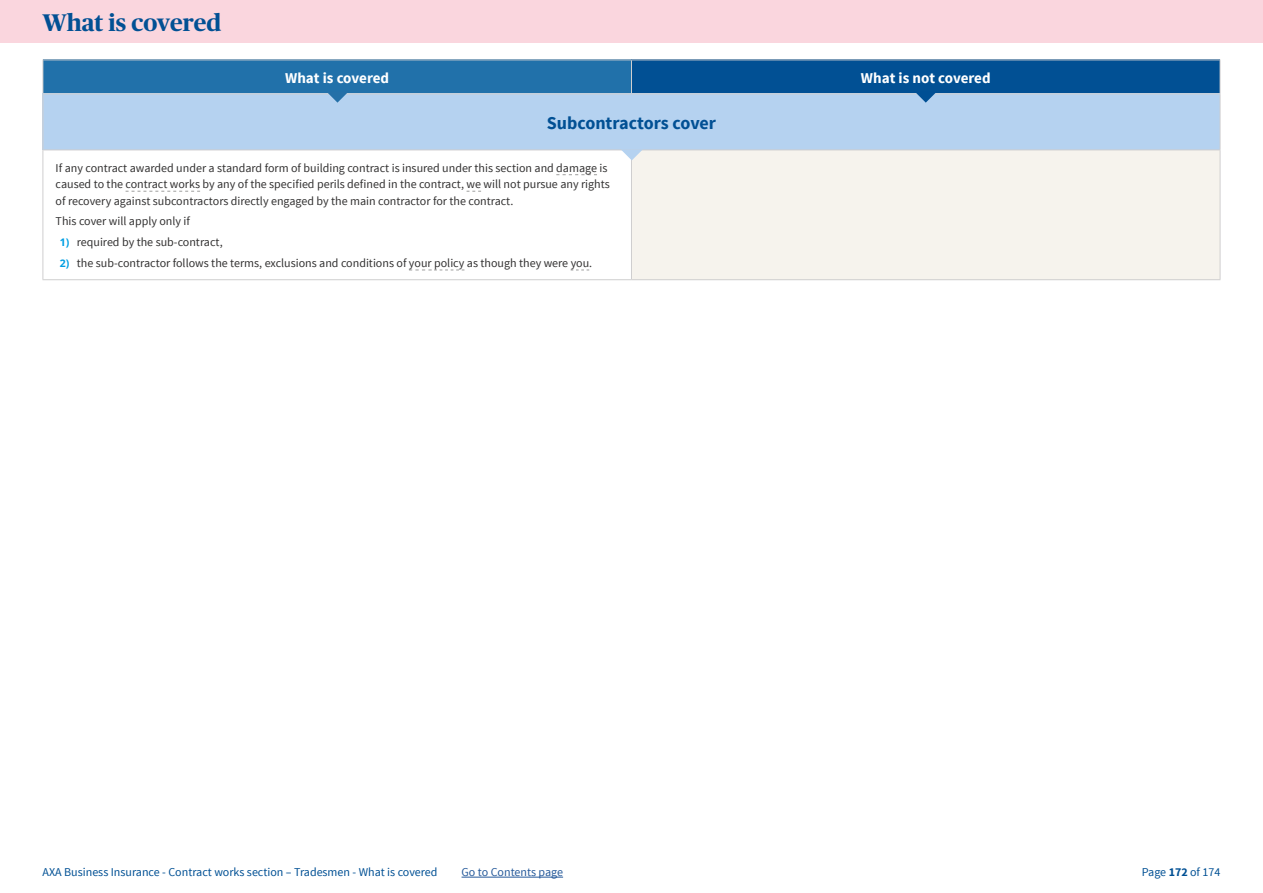
<style>
.page{position:relative;width:1263px;height:893px;background:#fff}
.page>*{position:absolute;margin:0;border:0;box-sizing:border-box;transform-origin:0 0}
.t1{font:700 24px "Publico Headline";color:#015094}
.t2{font:700 18px "Source Sans Pro";color:#015094}
.t3{font:700 15px "Source Sans Pro";color:#fff}
.t4{font:12px/16.5px "Source Sans Pro";color:#333232}
.t5{font:12px "Source Sans Pro";color:#015094}
.t6{font:12px "Source Sans Pro";color:#265a9b}
.s1{font-family:"Open Sans";font-weight:700;font-size:10.5px;color:#009fe3}
.s2{font-weight:700}
</style>
<div class="page">
<div style="left:0;top:0;width:1263px;height:43px;background:#fad6de"></div>
<hr style="left:461px;top:877px;width:102px;height:1px;background:#265a9b">
<div style="left:43px;top:60px;width:588px;height:34px;background:#2171aa"></div>
<div style="left:631px;top:60px;width:589px;height:34px;background:#015094"></div>
<div style="left:43px;top:94px;width:1177px;height:56px;background:#b5d2f0"></div>
<div style="left:631px;top:150px;width:589px;height:130px;background:#f6f3ed"></div>
<hr style="left:43px;top:94px;width:1px;height:56px;background:#cfcecf">
<hr style="left:1220px;top:94px;width:1px;height:56px;background:#cfcecf">
<hr style="left:43px;top:150px;width:588px;height:1px;background:#cfcecf">
<hr style="left:631px;top:150px;width:589px;height:1px;background:#cfcecf">
<hr style="left:43px;top:279px;width:588px;height:1px;background:#cfcecf">
<hr style="left:631px;top:279px;width:589px;height:1px;background:#cfcecf">
<hr style="left:631px;top:60px;width:589px;height:1px;background:#cfcecf">
<hr style="left:1220px;top:60px;width:1px;height:34px;background:#cfcecf">
<hr style="left:631px;top:94px;width:589px;height:1px;background:#cfcecf">
<hr style="left:43px;top:60px;width:588px;height:1px;background:#cfcecf">
<hr style="left:43px;top:60px;width:1px;height:34px;background:#cfcecf">
<hr style="left:631px;top:60px;width:1px;height:34px;background:#cfcecf">
<hr style="left:43px;top:94px;width:588px;height:1px;background:#cfcecf">
<hr style="left:1220px;top:150px;width:1px;height:129px;background:#cfcecf">
<hr style="left:43px;top:150px;width:1px;height:129px;background:#cfcecf">
<hr style="left:631px;top:150px;width:1px;height:129px;background:#cfcecf">
<svg style="left:556px;top:174px;width:41px;height:1px"></svg>
<svg style="left:126px;top:191px;width:74px;height:1px"></svg>
<svg style="left:409px;top:270px;width:55px;height:1px"></svg>
<svg style="left:571px;top:270px;width:18px;height:1px"></svg>
<svg style="left:326px;top:93px;width:22px;height:10px"></svg>
<svg style="left:915px;top:93px;width:22px;height:10px"></svg>
<svg style="left:621px;top:149px;width:22px;height:11px"></svg>
<h1 class="t1" style="left:43px;top:5px;width:180px">What is covered</h1>
<p class="t3" style="left:285px;top:68px;width:106px">What is covered</p>
<p class="t3" style="left:861px;top:68px;width:131px">What is not covered</p>
<h2 class="t2" style="left:547px;top:111px;width:171px">Subcontractors cover</h2>
<p class="t4" style="left:56px;top:160px;width:556px">If any contract awarded under a standard form of building contract is insured under this section and damage is caused to the contract works by any of the specified perils defined in the contract, we will not pursue any rights of recovery against subcontractors directly engaged by the main contractor for the contract.</p>
<p class="t4" style="left:56px;top:213px;width:136px">This cover will apply only if</p>
<p class="t4" style="left:60px;top:234px;width:164px"><span class="s1">1)</span> required by the sub-contract,</p>
<p class="t4" style="left:60px;top:255px;width:534px"><span class="s1">2)</span> the sub-contractor follows the terms, exclusions and conditions of your policy as though they were you.</p>
<p class="t5" style="left:43px;top:865px;width:396px">AXA Business Insurance - Contract works section – Tradesmen - What is covered</p>
<p class="t6" style="left:461px;top:865px;width:103px">Go to Contents page</p>
<p class="t5" style="left:1142px;top:865px;width:80px">Page <span class="s2">172</span> of 174</p>
</div>
